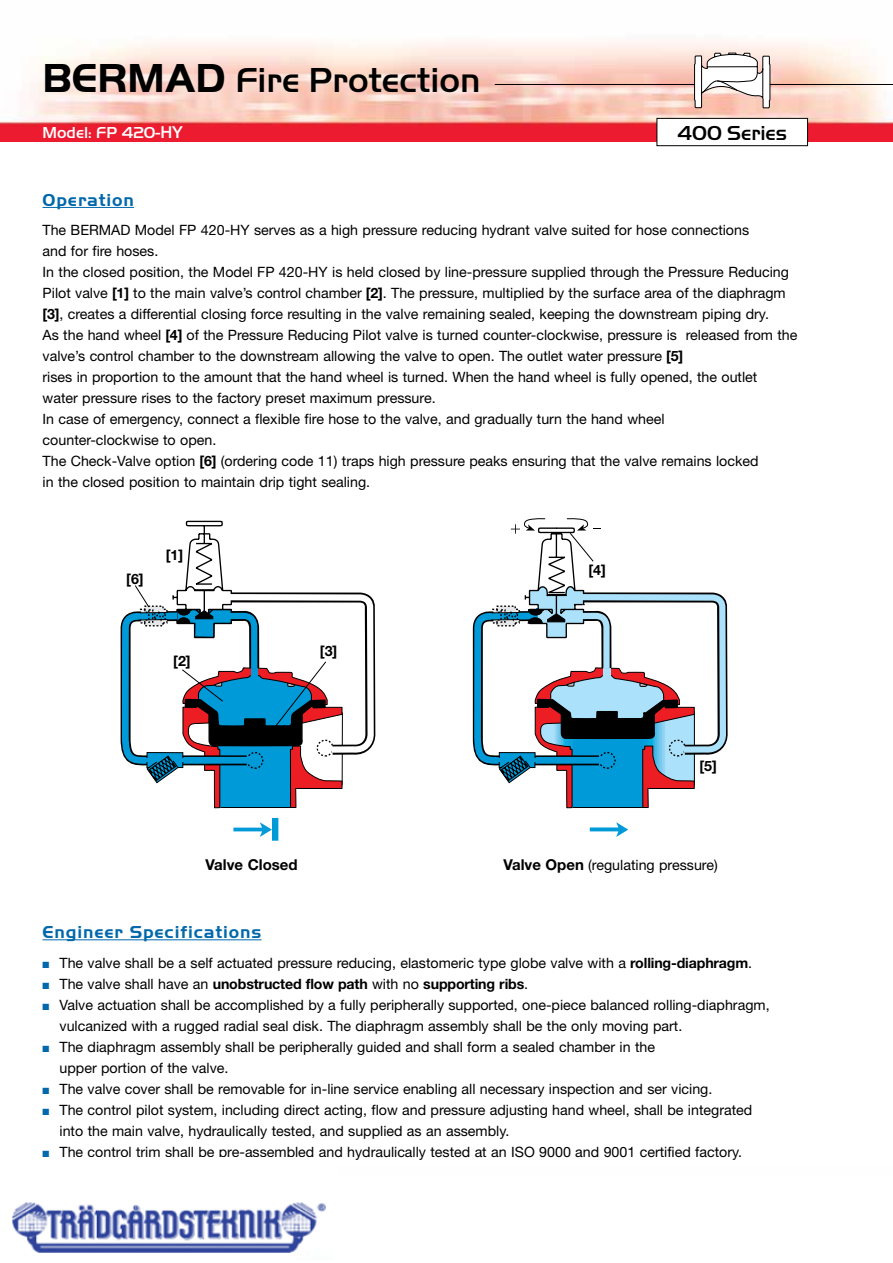
<style>
.page{position:relative;width:893px;height:1263px;background:#fff}
.page>*{position:absolute;margin:0;border:0;box-sizing:border-box;transform-origin:0 0}
.t1{font:500 36px "Handel Got D";color:#000}
.t2{font:500 21px "Handel Got D";color:#000}
.t3{font:700 18px "Handel Got D";letter-spacing:.05em;color:#0068ab}
.t4{font:500 16.5px "Handel Got D";color:#fff}
.t5{font:700 15px "Helvetica Neue";color:#000}
.t6{font:14.25px/21px "Helvetica Neue";color:#000}
.t7{font:700 14.25px "Helvetica Neue";letter-spacing:-.01em;color:#000}
.s1{font-weight:700;font-size:42px}
.s2{font-family:"Helvetica Neue"}
.s3{font-weight:700}
.s4{font-weight:700;font-size:15px}
.s5{color:#0068ab}
.s6{font-weight:400}
</style>
<div class="page">
<img style="left:0;top:42px;width:893px;height:100px">
<hr style="left:495px;top:84px;width:398px;height:1px;background:#000">
<svg style="left:694px;top:53px;width:76px;height:55px"></svg>
<div style="left:657px;top:118px;width:150px;height:28px;background:#fff"></div>
<div style="left:657px;top:118px;width:151px;height:28px;border:1px solid #000"></div>
<hr style="left:43px;top:207px;width:91px;height:1px;background:#0068ab">
<hr style="left:43px;top:939px;width:218px;height:1px;background:#0068ab">
<svg style="left:185px;top:520px;width:390px;height:64px"></svg>
<svg style="left:120px;top:611px;width:14px;height:154px"></svg>
<svg style="left:233px;top:822px;width:39px;height:15px"></svg>
<div style="left:272px;top:818px;width:6px;height:22px;background:#009ad9"></div>
<svg style="left:590px;top:822px;width:38px;height:15px"></svg>
<svg style="left:511px;top:518px;width:35px;height:16px"></svg>
<svg style="left:134px;top:584px;width:589px;height:224px"></svg>
<svg style="left:566px;top:518px;width:35px;height:44px"></svg>
<img style="left:12px;top:1202px;width:314px;height:51px">
<h1 class="t1" style="left:43px;top:60px;width:440px"><span class="s1">BERMAD</span> Fire Protection</h1>
<p class="t4" style="left:43px;top:123px;width:142px">Model: FP 420-<span class="s2">HY</span></p>
<h2 class="t2" style="left:677px;top:122px;width:111px">400 Series</h2>
<p class="t3" style="left:43px;top:190px;width:93px">Operation</p>
<p class="t6" style="left:43px;top:219px;width:756px">The BERMAD Model FP 420-HY serves as a high pressure reducing hydrant valve suited for hose connections<br>and for fire hoses.<br>In the closed position, the Model FP 420-HY is held closed by line-pressure supplied through the Pressure Reducing Pilot valve <span class="s3">[1]</span> to the main valve’s control chamber <span class="s3">[2]</span>. The pressure, multiplied by the surface area of the diaphragm <span class="s3">[3]</span>, creates a differential closing force resulting in the valve remaining sealed, keeping the downstream piping dry.<br>As the hand wheel <span class="s3">[4]</span> of the Pressure Reducing Pilot valve is turned counter-clockwise, pressure is released from the valve’s control chamber to the downstream allowing the valve to open. The outlet water pressure <span class="s3">[5]<br></span>rises in proportion to the amount that the hand wheel is turned. When the hand wheel is fully opened, the outlet<br>water pressure rises to the factory preset maximum pressure.<br>In case of emergency, connect a flexible fire hose to the valve, and gradually turn the hand wheel<br>counter-clockwise to open.<br>The Check-Valve option <span class="s3">[6]</span> (ordering code 11) traps high pressure peaks ensuring that the valve remains locked<br>in the closed position to maintain drip tight sealing.</p>
<p class="t7" style="left:126px;top:570px;width:19px">[6]</p>
<p class="t7" style="left:166px;top:546px;width:19px">[1]</p>
<p class="t7" style="left:173px;top:652px;width:19px">[2]</p>
<p class="t7" style="left:320px;top:642px;width:19px">[3]</p>
<p class="t7" style="left:588px;top:561px;width:19px">[4]</p>
<p class="t7" style="left:699px;top:757px;width:19px">[5]</p>
<p class="t5" style="left:206px;top:855px;width:94px">Valve Closed</p>
<p class="t6" style="left:503px;top:854px;width:216px"><span class="s4">Valve Open</span> (regulating pressure)</p>
<p class="t3" style="left:43px;top:922px;width:220px">Engineer Specifications</p>
<p class="t6" style="left:43px;top:952px;width:711px"><span class="s5">■</span> The valve shall be a self actuated pressure reducing, elastomeric type globe valve with a <span class="s3">rolling-diaphragm</span>.</p>
<p class="t7" style="left:43px;top:975px;width:487px"><span class="s5">■</span> <span class="s6">The valve shall have an</span> unobstructed flow path <span class="s6">with no</span> supporting ribs<span class="s6">.</span></p>
<p class="t6" style="left:60px;top:994px;width:712px;text-indent:-17px"><span class="s5">■</span> Valve actuation shall be accomplished by a fully peripherally supported, one-piece balanced rolling-diaphragm, vulcanized with a rugged radial seal disk. The diaphragm assembly shall be the only moving part.</p>
<p class="t6" style="left:60px;top:1036px;width:597px;text-indent:-17px"><span class="s5">■</span> The diaphragm assembly shall be peripherally guided and shall form a sealed chamber in the upper portion of the valve.</p>
<p class="t6" style="left:43px;top:1078px;width:671px"><span class="s5">■</span> The valve cover shall be removable for in-line service enabling all necessary inspection and ser vicing.</p>
<p class="t6" style="left:60px;top:1099px;width:694px;text-indent:-17px"><span class="s5">■</span> The control pilot system, including direct acting, flow and pressure adjusting hand wheel, shall be integrated into the main valve, hydraulically tested, and supplied as an assembly.</p>
<p class="t6" style="left:43px;top:1141px;width:701px"><span class="s5">■</span> The control trim shall be pre-assembled and hydraulically tested at an ISO 9000 and 9001 certified factory.</p>
</div>
